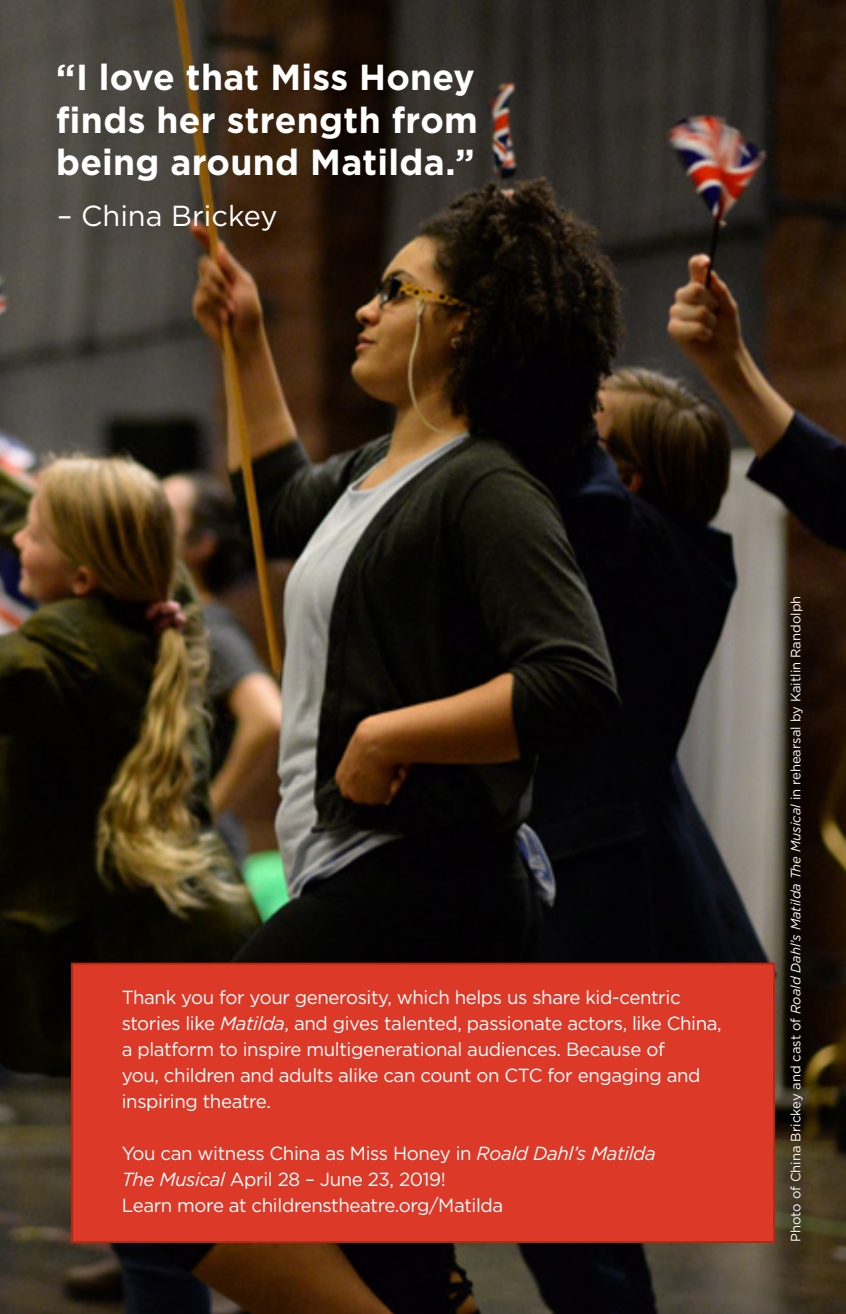
<style>
.page{position:relative;width:846px;height:1314px;background:#fff}
.page>*{position:absolute;margin:0;border:0;box-sizing:border-box;transform-origin:0 0}
.t1{font:700 36.2px/42.2px "Gotham";letter-spacing:.005em;color:#fff;text-align:justify}
.t2{font:29px "Gotham";color:#fff}
.t3{font:19px/26px "Gotham";letter-spacing:-.02em;color:#fff}
.t4{font:13.4px "Gotham";color:#fff}
.s1{font-style:italic}
</style>
<div class="page">
<img style="left:0;top:0;width:845px;height:1314px">
<div style="left:71px;top:963px;width:703px;height:280px;background:#dd3928;border:2px solid #b52910"></div>
<h1 class="t1" style="left:56px;top:56px;width:423px">“I love that Miss Honey finds her strength from being around Matilda.”</h1>
<h2 class="t2" style="left:57px;top:200px;width:222px">– China Brickey</h2>
<p class="t3" style="left:122px;top:984px;width:601px">Thank you for your generosity, which helps us share kid-centric stories like <span class="s1">Matilda</span>, and gives talented, passionate actors, like China, a platform to inspire multigenerational audiences. Because of<br>you, children and adults alike can count on CTC for engaging and inspiring theatre.</p>
<p class="t3" style="left:122px;top:1140px;width:535px">You can witness China as Miss Honey in <span class="s1">Roald Dahl’s Matilda<br>The Musical</span> April 28 – June 23, 2019!<br>Learn more at childrenstheatre.org/Matilda</p>
<p class="t4" style="left:788px;top:1242px;width:648px;rotate:-90deg">Photo of China Brickey and cast of <span class="s1">Roald Dahl’s Matilda The Musical</span> in rehearsal by Kaitlin Randolph</p>
</div>
